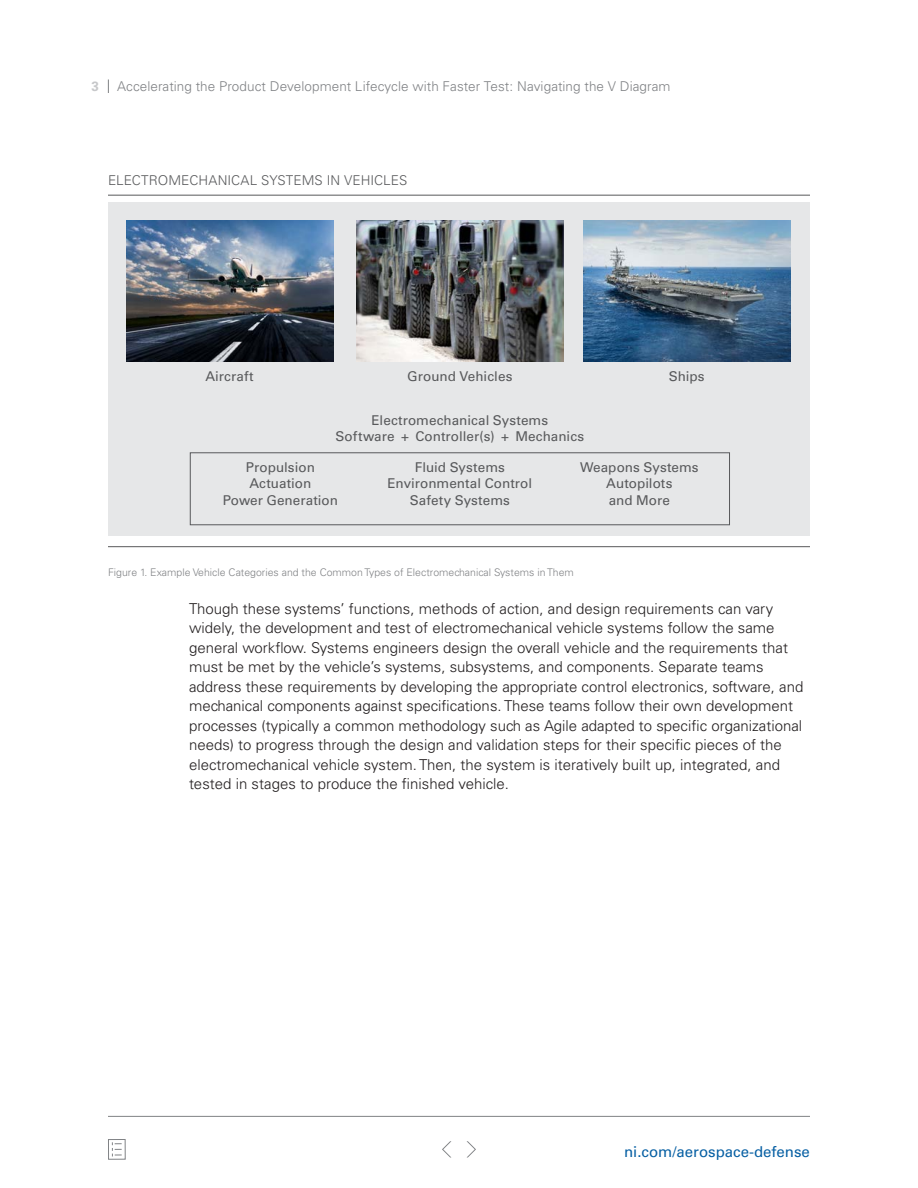
<style>
.page{position:relative;width:918px;height:1188px;background:#fff}
.page>*{position:absolute;margin:0;border:0;box-sizing:border-box;transform-origin:0 0}
.Body_Text{font:300 15px/19.5px "Univers LT Std";color:#231f20}
.t1{font:15px "Univers LT Std";color:#065fa3}
.IL_Block_Text_Roman{font:13.5px "Univers LT Std";color:#58595b}
.Running_Head{font:300 13.5px "Univers LT Std";letter-spacing:.005em;color:#808285}
.IL_Primary_Heading{font:300 13.5px "Univers LT Std";letter-spacing:.005em;color:#58595b}
.t2{font:700 13.5px "Univers LT Std";color:#c7c8ca}
.t3{font:300 10.5px "Univers LT Std";color:#808285}
</style>
<div class="page">
<hr style="left:108px;top:1116px;width:702px;height:1px;background:#808285">
<div style="left:108px;top:1139px;width:18px;height:21px;border:1px solid #808285"></div>
<svg style="left:112px;top:1142px;width:10px;height:14px"></svg>
<svg style="left:108px;top:80px;width:1px;height:13px"></svg>
<svg style="left:442px;top:1141px;width:9px;height:16px"></svg>
<svg style="left:467px;top:1141px;width:9px;height:16px"></svg>
<hr style="left:108px;top:546px;width:702px;height:1px;background:#58595b">
<hr style="left:108px;top:195px;width:702px;height:1px;background:#58595b">
<div style="left:108px;top:203px;width:702px;height:333px;background:#e6e7e8"></div>
<img style="left:356px;top:221px;width:207px;height:141px">
<img style="left:583px;top:221px;width:207px;height:141px">
<img style="left:126px;top:221px;width:207px;height:141px">
<div style="left:190px;top:452px;width:540px;height:73px;border:1px solid #58595b"></div>
<p class="t2" style="left:91px;top:78px;width:9px">3</p>
<p class="Running_Head" style="left:117px;top:78px;width:555px">Accelerating the Product Development Lifecycle with Faster Test: Navigating the V Diagram</p>
<p class="IL_Primary_Heading" style="left:108px;top:172px;width:301px">ELECTROMECHANICAL SYSTEMS IN VEHICLES</p>
<p class="IL_Block_Text_Roman" style="left:669px;top:368px;width:37px">Ships</p>
<p class="IL_Block_Text_Roman" style="left:205px;top:368px;width:50px">Aircraft</p>
<p class="IL_Block_Text_Roman" style="left:407px;top:368px;width:107px">Ground Vehicles</p>
<p class="IL_Block_Text_Roman" style="left:372px;top:412px;width:178px">Electromechanical Systems</p>
<p class="IL_Block_Text_Roman" style="left:336px;top:428px;width:250px">Software + Controller(s) + Mechanics</p>
<p class="IL_Block_Text_Roman" style="left:246px;top:459px;width:71px">Propulsion</p>
<p class="IL_Block_Text_Roman" style="left:249px;top:476px;width:63px">Actuation</p>
<p class="IL_Block_Text_Roman" style="left:223px;top:492px;width:117px">Power Generation</p>
<p class="IL_Block_Text_Roman" style="left:415px;top:459px;width:92px">Fluid Systems</p>
<p class="IL_Block_Text_Roman" style="left:388px;top:476px;width:146px">Environmental Control</p>
<p class="IL_Block_Text_Roman" style="left:410px;top:492px;width:102px">Safety Systems</p>
<p class="IL_Block_Text_Roman" style="left:580px;top:459px;width:120px">Weapons Systems</p>
<p class="IL_Block_Text_Roman" style="left:606px;top:476px;width:68px">Autopilots</p>
<p class="IL_Block_Text_Roman" style="left:609px;top:492px;width:63px">and More</p>
<p class="t3" style="left:108px;top:566px;width:467px">Figure 1. Example Vehicle Categories and the Common Types of Electromechanical Systems in Them</p>
<p class="Body_Text" style="left:189px;top:599px;width:616px">Though these systems’ functions, methods of action, and design requirements can vary widely, the development and test of electromechanical vehicle systems follow the same general workflow. Systems engineers design the overall vehicle and the requirements that must be met by the vehicle’s systems, subsystems, and components. Separate teams address these requirements by developing the appropriate control electronics, software, and mechanical components against specifications. These teams follow their own development processes (typically a common methodology such as Agile adapted to specific organizational needs) to progress through the design and validation steps for their specific pieces of the electromechanical vehicle system. Then, the system is iteratively built up, integrated, and tested in stages to produce the finished vehicle.</p>
<p class="t1" style="left:624px;top:1143px;width:187px">ni.com/aerospace-defense</p>
</div>
